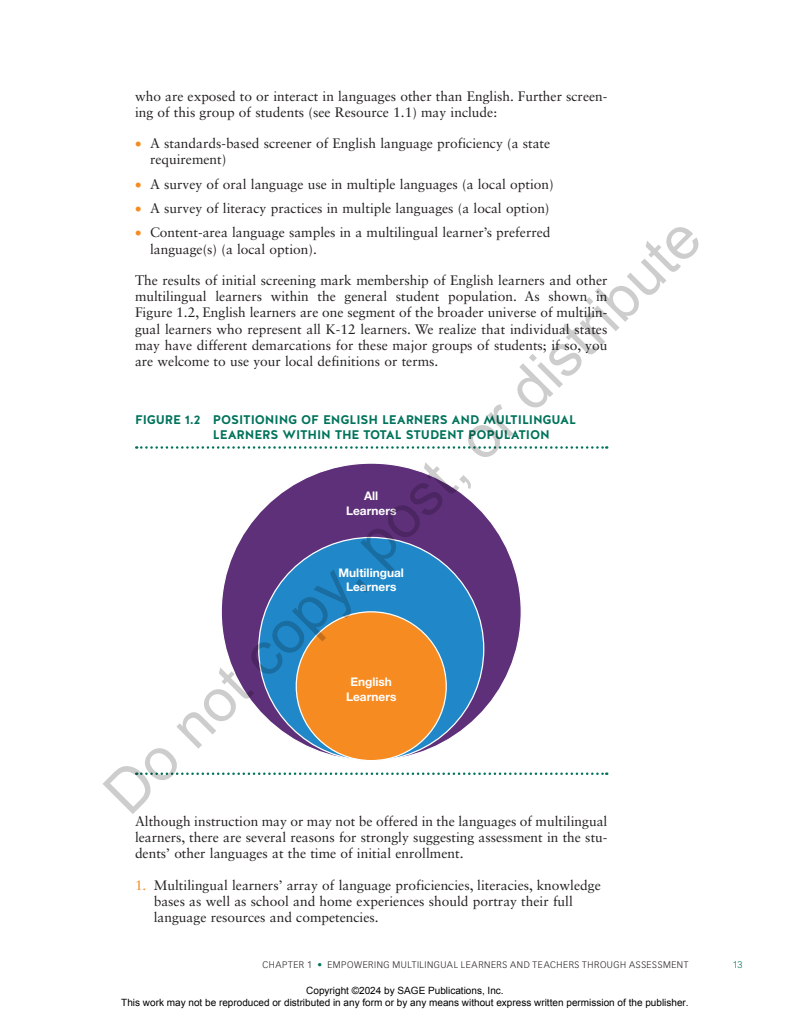
<style>
.page{position:relative;width:810px;height:1035px;background:#fff}
.page>*{position:absolute;margin:0;border:0;box-sizing:border-box;transform-origin:0 0}
.t1{font:60px "Arial";color:rgb(0 0 0/.2)}
.t2{font:13.75px/16.2px "Sabon LT Std";color:#231f20}
.t3{font:700 12.5px/15px "Halis GR";letter-spacing:-.01em;color:#00735b}
.t4{font:700 11.88px/14.4px "Helvetica Neue LT Std";color:#fff;text-align:center}
.t5{font:10px/12px "Arial";color:#000;text-align:center}
.t6{font:300 9.38px "Vectora LT Std";letter-spacing:.055em;color:#231f20}
.t7{font:300 9.38px "Vectora LT Std";color:#00735b}
.s1{color:#f68b1f}
.s2{color:#00735b}
</style>
<div class="page">
<svg style="left:136px;top:446px;width:471px;height:3px"></svg>
<svg style="left:136px;top:772px;width:471px;height:3px"></svg>
<div style="left:221px;top:463px;width:300px;height:298px;background:#5f307a;border-radius:50%"></div>
<div style="left:259px;top:537px;width:225px;height:224px;background:#2088c9;border-radius:50%"></div>
<div style="left:296px;top:612px;width:150px;height:149px;background:#f68b21;border-radius:50%"></div>
<p class="t2" style="left:135px;top:87px;width:474px">who are exposed to or interact in languages other than English. Further screen&shy;ing of this group of students (see Resource 1.1) may include:</p>
<p class="t2" style="left:150px;top:135px;width:402px;text-indent:-15px"><span class="s1">•</span> A standards-based screener of English language proficiency (a state requirement)</p>
<p class="t2" style="left:135px;top:176px;width:420px"><span class="s1">•</span> A survey of oral language use in multiple languages (a local option)</p>
<p class="t2" style="left:135px;top:200px;width:416px"><span class="s1">•</span> A survey of literacy practices in multiple languages (a local option)</p>
<p class="t2" style="left:150px;top:224px;width:402px;text-indent:-15px"><span class="s1">•</span> Content-area language samples in a multilingual learner’s preferred language(s) (a local option).</p>
<p class="t2" style="left:135px;top:272px;width:474px;text-align:justify">The results of initial screening mark membership of English learners and other multilingual learners within the general student population. As shown in Figure 1.2, English learners are one segment of the broader universe of multilin&shy;gual learners who represent all K-12 learners. We realize that individual states may have different demarcations for these major groups of students; if so, you are welcome to use your local definitions or terms.</p>
<h1 class="t1" style="left:87px;top:775px;width:815px;rotate:-45deg">Do not copy, post, or distribute</h1>
<p class="t3" style="left:213px;top:412px;width:365px;text-indent:-78px">FIGURE 1.2 POSITIONING OF ENGLISH LEARNERS AND MULTILINGUAL<br>LEARNERS WITHIN THE TOTAL STUDENT POPULATION</p>
<p class="t4" style="left:346px;top:489px;width:52px">All<br>Learners</p>
<p class="t4" style="left:339px;top:565px;width:67px">Multilingual<br>Learners</p>
<p class="t4" style="left:346px;top:675px;width:52px">English<br>Learners</p>
<p class="t2" style="left:135px;top:813px;width:474px;text-align:justify">Although instruction may or may not be offered in the languages of multilingual learners, there are several reasons for strongly suggesting assessment in the stu&shy;dents’ other languages at the time of initial enrollment.</p>
<p class="t2" style="left:154px;top:876px;width:449px;text-indent:-19px"><span class="s1">1.</span> Multilingual learners’ array of language proficiencies, literacies, knowledge bases as well as school and home experiences should portray their full language resources and competencies.</p>
<p class="t6" style="left:262px;top:959px;width:427px">CHAPTER 1 <span class="s2">•</span> EMPOWERING MULTILINGUAL LEARNERS AND TEACHERS THROUGH ASSESSMENT</p>
<p class="t7" style="left:733px;top:959px;width:11px">13</p>
<p class="t5" style="left:121px;top:984px;width:569px">Copyright ©2024 by SAGE Publications, Inc.<br>This work may not be reproduced or distributed in any form or by any means without express written permission of the publisher.</p>
</div>
